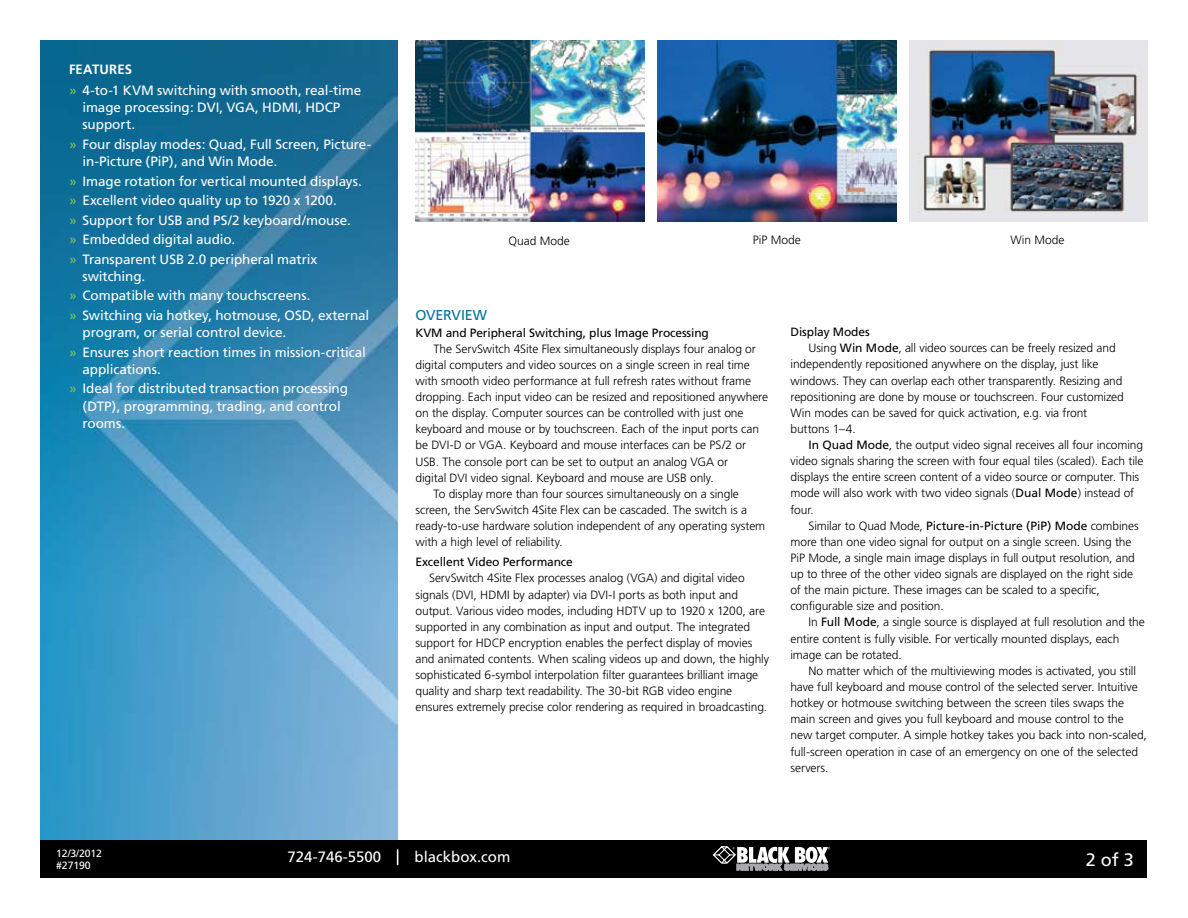
<style>
.page{position:relative;width:1188px;height:918px;background:#fff}
.page>*{position:absolute;margin:0;border:0;box-sizing:border-box;transform-origin:0 0}
.t1{font:18px "Frutiger";color:#fff}
.t2{font:15px "Frutiger";color:#fff}
.t3{font:14.25px "Frutiger";letter-spacing:-.015em;color:#00729c}
.t4{font:13.5px/19.5px "Frutiger";letter-spacing:-.01em;color:#fff}
.t5{font:700 13.5px "Frutiger";letter-spacing:.015em;color:#fff}
.t6{font:300 12px/16.2px "Frutiger";letter-spacing:-.01em;color:#000}
.t7{font:12px "Frutiger";letter-spacing:-.01em;color:#000}
.t8{font:10.5px/12px "Frutiger";letter-spacing:-.01em;color:#fff}
.s1{color:#8ac24c}
.s2{font-weight:400}
.s3{font-weight:300}
</style>
<div class="page">
<img style="left:40px;top:40px;width:357px;height:800px">
<div style="left:40px;top:840px;width:1108px;height:38px;background:#000"></div>
<svg style="left:397px;top:850px;width:1px;height:15px"></svg>
<svg style="left:713px;top:846px;width:117px;height:25px"></svg>
<img style="left:416px;top:40px;width:229px;height:182px">
<img style="left:658px;top:40px;width:238px;height:182px">
<img style="left:909px;top:40px;width:239px;height:182px">
<p class="t5" style="left:69px;top:61px;width:65px">FEATURES</p>
<p class="t4" style="left:82px;top:81px;width:280px;line-height:17.2px;text-indent:-14px"><span class="s1">»</span> 4-to-1 KVM switching with smooth, real-time image processing: DVI, VGA, HDMI, HDCP support.</p>
<p class="t4" style="left:82px;top:135px;width:290px;line-height:17.2px;text-indent:-14px"><span class="s1">»</span> Four display modes: Quad, Full Screen, Picture&shy;in-Picture (PiP), and Win Mode.</p>
<p class="t4" style="left:69px;top:171px;width:294px"><span class="s1">»</span> Image rotation for vertical mounted displays. <span class="s1">»</span> Excellent video quality up to 1920 x 1200.<br><span class="s1">»</span> Support for USB and PS/2 keyboard/mouse.<br><span class="s1">»</span> Embedded digital audio.<br><span class="s1">»</span> Transparent USB 2.0 peripheral matrix</p>
<p class="t4" style="left:69px;top:266px;width:302px;text-indent:14px">switching.<br><span class="s1">»</span> Compatible with many touchscreens.<br><span class="s1">»</span> Switching via hotkey, hotmouse, OSD, external</p>
<p class="t4" style="left:69px;top:323px;width:298px;text-indent:14px">program, or serial control device.<br><span class="s1">»</span> Ensures short reaction times in mission-critical</p>
<p class="t4" style="left:69px;top:360px;width:281px;text-indent:14px">applications.<br><span class="s1">»</span> Ideal for distributed transaction processing</p>
<p class="t4" style="left:82px;top:397px;width:260px;line-height:17.2px">(DTP), programming, trading, and control rooms.</p>
<p class="t6" style="left:509px;top:233px;width:63px">Quad Mode</p>
<p class="t6" style="left:753px;top:232px;width:49px">PiP Mode</p>
<p class="t6" style="left:1011px;top:232px;width:55px">Win Mode</p>
<p class="t3" style="left:416px;top:307px;width:73px">OVERVIEW</p>
<p class="t7" style="left:416px;top:325px;width:295px">KVM and Peripheral Switching, plus Image Processing</p>
<p class="t6" style="left:434px;top:341px;width:324px">The ServSwitch 4Site Flex simultaneously displays four analog or</p>
<p class="t6" style="left:416px;top:357px;width:336px">digital computers and video sources on a single screen in real time</p>
<p class="t6" style="left:416px;top:373px;width:337px">with smooth video performance at full refresh rates without frame</p>
<p class="t6" style="left:416px;top:389px;width:354px">dropping. Each input video can be resized and repositioned anywhere</p>
<p class="t6" style="left:416px;top:405px;width:330px">on the display. Computer sources can be controlled with just one</p>
<p class="t6" style="left:416px;top:421px;width:345px">keyboard and mouse or by touchscreen. Each of the input ports can</p>
<p class="t6" style="left:416px;top:437px;width:332px">be DVI-D or VGA. Keyboard and mouse interfaces can be PS/2 or</p>
<p class="t6" style="left:416px;top:453px;width:314px">USB. The console port can be set to output an analog VGA or</p>
<p class="t6" style="left:416px;top:470px;width:300px">digital DVI video signal. Keyboard and mouse are USB only.</p>
<p class="t6" style="left:434px;top:486px;width:307px">To display more than four sources simultaneously on a single</p>
<p class="t6" style="left:416px;top:502px;width:333px">screen, the ServSwitch 4Site Flex can be cascaded. The switch is a</p>
<p class="t6" style="left:416px;top:518px;width:351px">ready-to-use hardware solution independent of any operating system</p>
<p class="t6" style="left:416px;top:534px;width:149px">with a high level of reliability.</p>
<p class="t7" style="left:416px;top:555px;width:159px">Excellent Video Performance</p>
<p class="t6" style="left:416px;top:570px;width:355px;text-indent:14px">ServSwitch 4Site Flex processes analog (VGA) and digital video signals (DVI, HDMI by adapter) via DVI-I ports as both input and output. Various video modes, including HDTV up to 1920 x 1200, are supported in any combination as input and output. The integrated support for HDCP encryption enables the perfect display of movies and animated contents. When scaling videos up and down, the highly sophisticated 6-symbol interpolation filter guarantees brilliant image quality and sharp text readability. The 30-bit RGB video engine ensures extremely precise color rendering as required in broadcasting.</p>
<p class="t7" style="left:790px;top:325px;width:81px">Display Modes</p>
<p class="t6" style="left:808px;top:340px;width:309px">Using <span class="s2">Win Mode</span>, all video sources can be freely resized and</p>
<p class="t6" style="left:790px;top:356px;width:309px">independently repositioned anywhere on the display, just like</p>
<p class="t6" style="left:790px;top:373px;width:333px">windows. They can overlap each other transparently. Resizing and</p>
<p class="t6" style="left:790px;top:389px;width:335px">repositioning are done by mouse or touchscreen. Four customized</p>
<p class="t6" style="left:790px;top:405px;width:298px">Win modes can be saved for quick activation, e.g. via front</p>
<p class="t6" style="left:790px;top:421px;width:67px">buttons 1–4.</p>
<p class="t6" style="left:808px;top:437px;width:336px"><span class="s2">In Quad Mode</span>, the output video signal receives all four incoming</p>
<p class="t6" style="left:790px;top:453px;width:355px">video signals sharing the screen with four equal tiles (scaled). Each tile</p>
<p class="t6" style="left:790px;top:469px;width:350px">displays the entire screen content of a video source or computer. This</p>
<p class="t6" style="left:790px;top:485px;width:345px">mode will also work with two video signals (<span class="s2">Dual Mode</span>) instead of</p>
<p class="t6" style="left:790px;top:502px;width:25px">four.</p>
<p class="t7" style="left:808px;top:519px;width:332px"><span class="s3">Similar to Quad Mode,</span> Picture-in-Picture (PiP) Mode <span class="s3">combines</span></p>
<p class="t6" style="left:790px;top:534px;width:343px">more than one video signal for output on a single screen. Using the</p>
<p class="t6" style="left:790px;top:550px;width:346px">PiP Mode, a single main image displays in full output resolution, and</p>
<p class="t6" style="left:790px;top:566px;width:344px">up to three of the other video signals are displayed on the right side</p>
<p class="t6" style="left:790px;top:582px;width:311px">of the main picture. These images can be scaled to a specific,</p>
<p class="t6" style="left:790px;top:598px;width:155px">configurable size and position.</p>
<p class="t6" style="left:808px;top:614px;width:338px">In <span class="s2">Full Mode</span>, a single source is displayed at full resolution and the</p>
<p class="t6" style="left:790px;top:631px;width:330px">entire content is fully visible. For vertically mounted displays, each</p>
<p class="t6" style="left:790px;top:647px;width:113px">image can be rotated.</p>
<p class="t6" style="left:808px;top:663px;width:329px">No matter which of the multiviewing modes is activated, you still</p>
<p class="t6" style="left:790px;top:679px;width:349px">have full keyboard and mouse control of the selected server. Intuitive</p>
<p class="t6" style="left:790px;top:695px;width:335px">hotkey or hotmouse switching between the screen tiles swaps the</p>
<p class="t6" style="left:790px;top:711px;width:335px">main screen and gives you full keyboard and mouse control to the</p>
<p class="t6" style="left:790px;top:727px;width:358px">new target computer. A simple hotkey takes you back into non-scaled,</p>
<p class="t6" style="left:790px;top:743px;width:349px">full-screen operation in case of an emergency on one of the selected</p>
<p class="t6" style="left:790px;top:760px;width:40px">servers.</p>
<p class="t8" style="left:56px;top:847px;width:47px">12/3/2012 #27190</p>
<p class="t2" style="left:288px;top:848px;width:95px">724-746-5500</p>
<p class="t2" style="left:415px;top:848px;width:97px">blackbox.com</p>
<h1 class="t1" style="left:1086px;top:849px;width:50px">2 of 3</h1>
</div>
